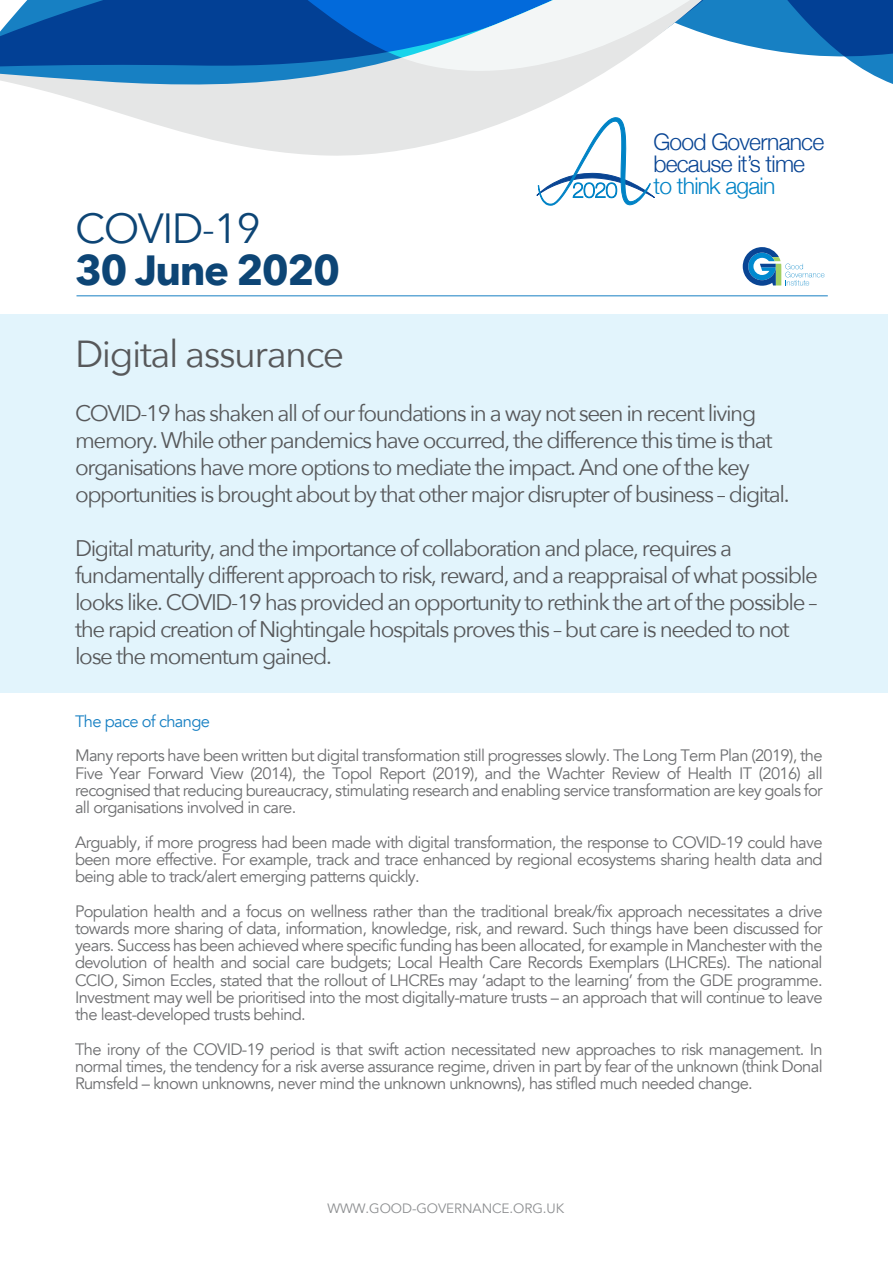
<style>
.page{position:relative;width:893px;height:1263px;background:#fff}
.page>*{position:absolute;margin:0;border:0;box-sizing:border-box;transform-origin:0 0}
.t1{font:700 42px "Avenir Next";letter-spacing:-.04em;color:#0d4575}
.t2{font:42px "Avenir Next";letter-spacing:-.04em;color:#0d4575}
.t3{font:37.5px "Avenir Next";letter-spacing:-.04em;color:#57585a}
.t4{font:300 22.95px/22px "Helvetica Neue";letter-spacing:-.035em;color:#094594}
.t5{font:300 22.95px "Helvetica Neue";letter-spacing:-.035em;color:#0083c6}
.t6{font:22.5px/27px "Avenir Next";letter-spacing:-.06em;color:#57585a}
.t7{font:16.5px/17.2px "Avenir";letter-spacing:-.04em;color:#6d6e70;text-align:justify}
.t8{font:16.5px "Avenir";letter-spacing:-.04em;color:#1780c3}
.t9{font:13.5px "Avenir";letter-spacing:-.005em;color:#8c8e90}
</style>
<div class="page">
<div style="left:0;top:314px;width:888px;height:379px;background:#e2f4fc"></div>
<hr style="left:76px;top:295px;width:752px;height:1px;background:#1780c3">
<svg style="left:743px;top:247px;width:81px;height:39px"></svg>
<svg style="left:0;top:0;width:892px;height:156px"></svg>
<svg style="left:116px;top:0;width:777px;height:71px"></svg>
<svg style="left:536px;top:117px;width:126px;height:89px"></svg>
<h1 class="t2" style="left:75px;top:193px;width:187px">COVID-19</h1>
<h1 class="t1" style="left:75px;top:234px;width:267px">30 June 2020</h1>
<h3 class="t4" style="left:653px;top:129px;width:172px">Good Governance because it’s time</h3>
<h3 class="t5" style="left:653px;top:167px;width:123px">to think again</h3>
<h2 class="t3" style="left:75px;top:323px;width:271px">Digital assurance</h2>
<p class="t6" style="left:75px;top:399px;width:716px">COVID-19 has shaken all of our foundations in a way not seen in recent living memory. While other pandemics have occurred, the difference this time is that organisations have more options to mediate the impact. And one of the key opportunities is brought about by that other major disrupter of business – digital.</p>
<p class="t6" style="left:75px;top:534px;width:744px">Digital maturity, and the importance of collaboration and place, requires a fundamentally different approach to risk, reward, and a reappraisal of what possible looks like. COVID-19 has provided an opportunity to rethink the art of the possible – the rapid creation of Nightingale hospitals proves this – but care is needed to not lose the momentum gained.</p>
<p class="t8" style="left:75px;top:711px;width:136px">The pace of change</p>
<p class="t7" style="left:75px;top:747px;width:749px">Many reports have been written but digital transformation still progresses slowly. The Long Term Plan (2019), the Five Year Forward View (2014), the Topol Report (2019), and the Wachter Review of Health IT (2016) all recognised that reducing bureaucracy, stimulating research and enabling service transformation are key goals for all organisations involved in care.</p>
<p class="t7" style="left:75px;top:833px;width:749px">Arguably, if more progress had been made with digital transformation, the response to COVID-19 could have been more effective. For example, track and trace enhanced by regional ecosystems sharing health data and being able to track/alert emerging patterns quickly.</p>
<p class="t7" style="left:75px;top:902px;width:749px">Population health and a focus on wellness rather than the traditional break/fix approach necessitates a drive towards more sharing of data, information, knowledge, risk, and reward. Such things have been discussed for years. Success has been achieved where specific funding has been allocated, for example in Manchester with the devolution of health and social care budgets; Local Health Care Records Exemplars (LHCREs). The national CCIO, Simon Eccles, stated that the rollout of LHCREs may ‘adapt to the learning’ from the GDE programme.<br>Investment may well be prioritised into the most digitally-mature trusts – an approach that will continue to leave the least-developed trusts behind.</p>
<p class="t7" style="left:75px;top:1040px;width:749px">The irony of the COVID-19 period is that swift action necessitated new approaches to risk management. In normal times, the tendency for a risk averse assurance regime, driven in part by fear of the unknown (think Donal Rumsfeld – known unknowns, never mind the unknown unknowns), has stifled much needed change.</p>
<p class="t9" style="left:328px;top:1200px;width:238px">WWW.GOOD-GOVERNANCE.ORG.UK</p>
</div>
